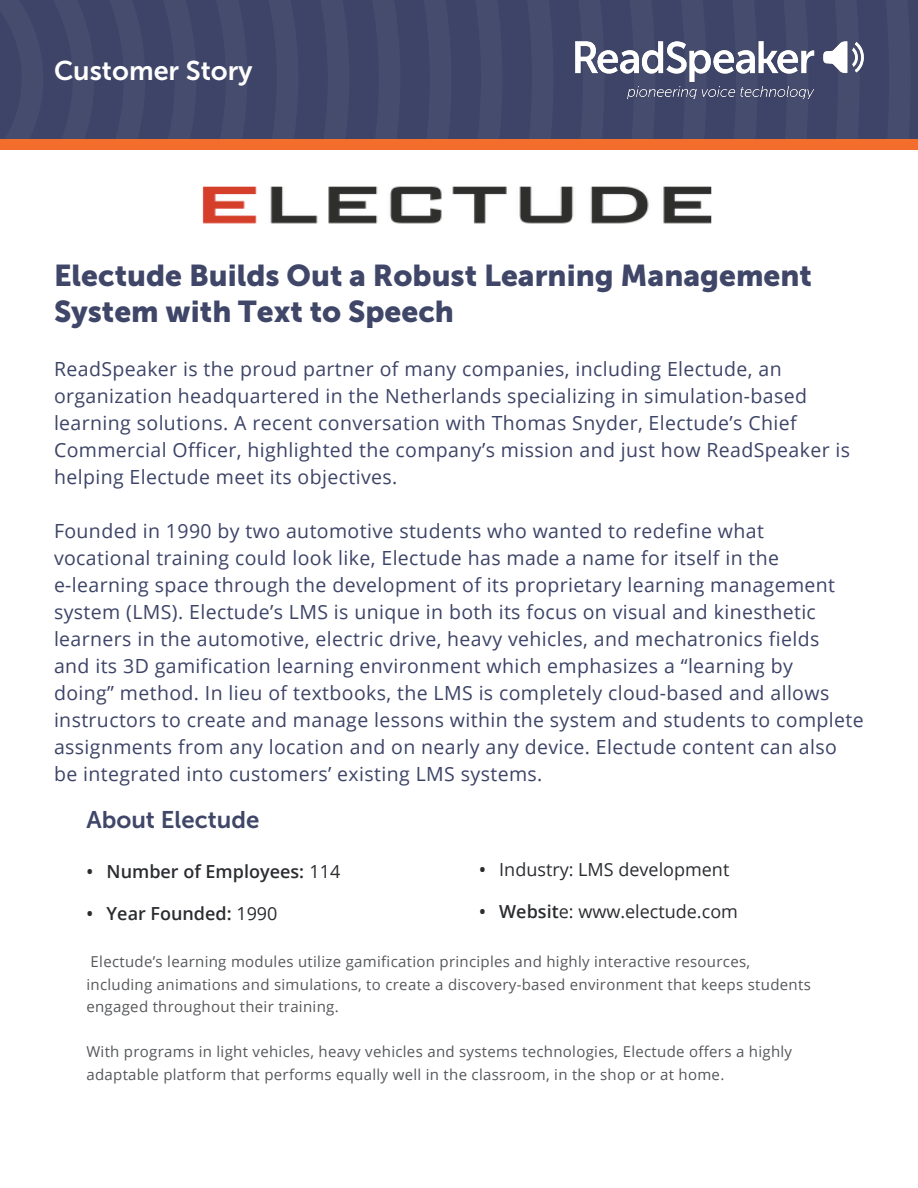
<style>
.page{position:relative;width:918px;height:1188px;background:#fff}
.page>*{position:absolute;margin:0;border:0;box-sizing:border-box;transform-origin:0 0}
.t1{font:30px/36px "Museo Sans 900";color:#3f4668}
.t2{font:27px "Museo Sans 700";color:#fff}
.t3{font:24px "Museo Sans 700";color:#3f4668}
.t4{font:19.5px/27px "Open Sans";letter-spacing:.02em;color:#3d4467}
.t5{font:18px "Open Sans";color:#2a2c30}
.t6{font:600 18px "Open Sans";color:#2a2c30}
.t7{font:15px/22.5px "Open Sans";letter-spacing:.02em;color:#2a2c30}
.s1{font-weight:400}
.s2{font-weight:600}
</style>
<div class="page">
<svg style="left:0;top:0;width:918px;height:139px;background:#404769"></svg>
<div style="left:0;top:139px;width:918px;height:11px;background:#f36e2d"></div>
<img style="left:575px;top:41px;width:289px;height:57px">
<img style="left:202px;top:186px;width:510px;height:38px">
<h2 class="t2" style="left:54px;top:55px;width:200px">Customer Story</h2>
<h1 class="t1" style="left:54px;top:257px;width:760px">Electude Builds Out a Robust Learning Management<br>System with Text to Speech</h1>
<p class="t4" style="left:54px;top:355px;width:798px">ReadSpeaker is the proud partner of many companies, including Electude, an organization headquartered in the Netherlands specializing in simulation-based learning solutions. A recent conversation with Thomas Snyder, Electude’s Chief Commercial Officer, highlighted the company’s mission and just how ReadSpeaker is helping Electude meet its objectives.</p>
<p class="t4" style="left:54px;top:517px;width:811px">Founded in 1990 by two automotive students who wanted to redefine what vocational training could look like, Electude has made a name for itself in the e-learning space through the development of its proprietary learning management system (LMS). Electude’s LMS is unique in both its focus on visual and kinesthetic learners in the automotive, electric drive, heavy vehicles, and mechatronics fields<br>and its 3D gamification learning environment which emphasizes a “learning by<br>doing” method. In lieu of textbooks, the LMS is completely cloud-based and allows instructors to create and manage lessons within the system and students to complete assignments from any location and on nearly any device. Electude content can also be integrated into customers’ existing LMS systems.</p>
<p class="t3" style="left:86px;top:806px;width:175px">About Electude</p>
<p class="t6" style="left:86px;top:860px;width:256px">• Number of Employees: <span class="s1">114</span></p>
<p class="t6" style="left:86px;top:901px;width:193px">• Year Founded: <span class="s1">1990</span></p>
<p class="t5" style="left:479px;top:857px;width:252px"><span class="s2">•</span> Industry: LMS development</p>
<p class="t5" style="left:479px;top:899px;width:260px"><span class="s2">• Websit</span>e: www.electude.com</p>
<p class="t7" style="left:86px;top:950px;width:726px">Electude’s learning modules utilize gamification principles and highly interactive resources, including animations and simulations, to create a discovery-based environment that keeps students engaged throughout their training.</p>
<p class="t7" style="left:86px;top:1040px;width:707px">With programs in light vehicles, heavy vehicles and systems technologies, Electude offers a highly adaptable platform that performs equally well in the classroom, in the shop or at home.</p>
</div>
